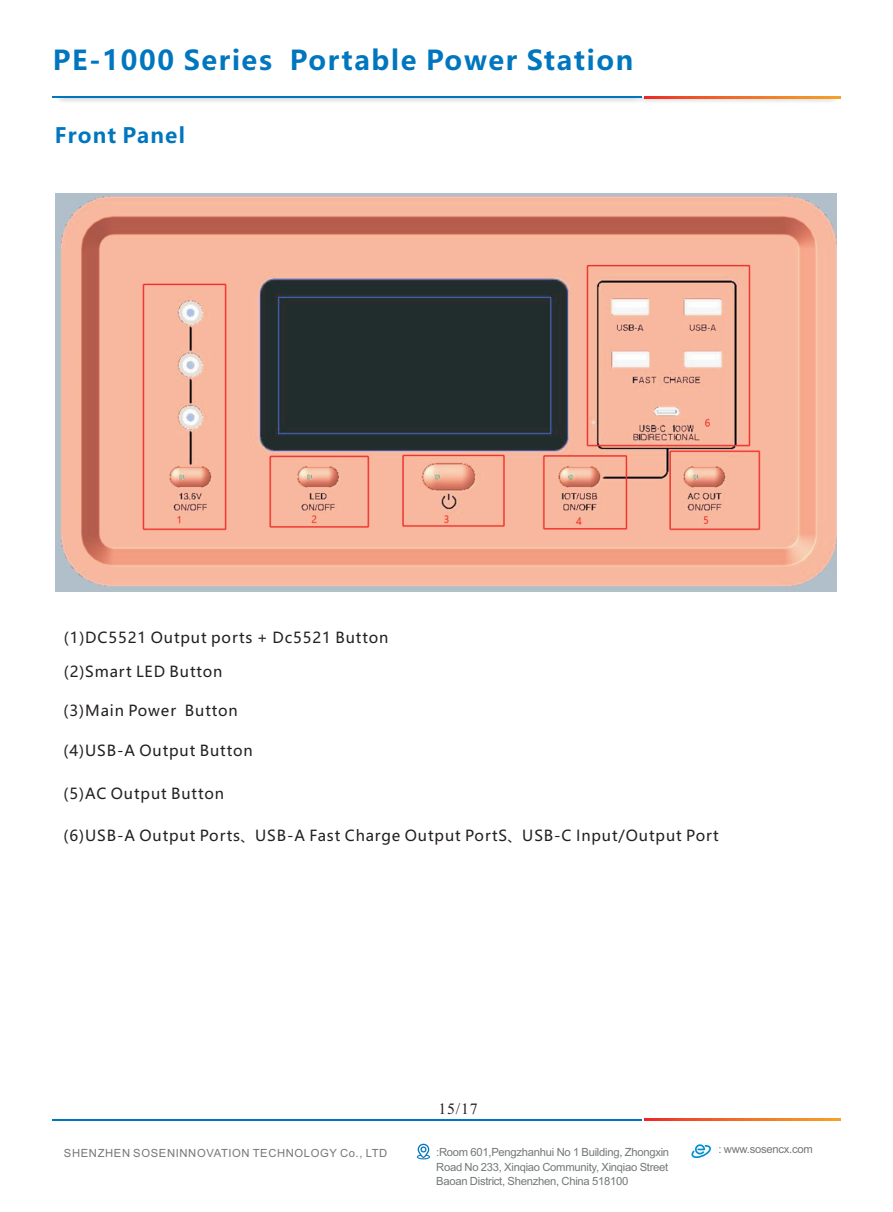
<style>
.page{position:relative;width:893px;height:1212px;background:#fff}
.page>*{position:absolute;margin:0;border:0;box-sizing:border-box;transform-origin:0 0}
.t1{font:700 27px "Microsoft Ya Hei";letter-spacing:.06em;color:#0076bf}
.t2{font:700 21px "Microsoft Ya Hei";letter-spacing:.06em;color:#0076bf}
.t3{font:15.75px "Times New Roman";color:#231f20}
.t4{font:15px "Microsoft Ya Hei";letter-spacing:.06em;color:#231f20}
.t5{font:11.25px/14.4px "Arial";letter-spacing:-.025em;color:#747879;text-align:justify}
.t6{font:11.25px "Arial";letter-spacing:.055em;color:#747879}
</style>
<div class="page">
<img style="left:58px;top:98px;width:782px;height:4px">
<hr style="left:53px;top:97px;width:589px;height:1px;background:#0076bf">
<svg style="left:644px;top:97px;width:196px;height:1px"></svg>
<img style="left:56px;top:193px;width:781px;height:398px">
<hr style="left:53px;top:1119px;width:589px;height:1px;background:#0076bf">
<svg style="left:644px;top:1119px;width:196px;height:1px"></svg>
<svg style="left:417px;top:1144px;width:13px;height:15px"></svg>
<div style="left:691px;top:1143px;width:20px;height:16px;background:#fbfbfd"></div>
<svg style="left:691px;top:1144px;width:20px;height:14px"></svg>
<h1 class="t1" style="left:53px;top:48px;width:582px">PE-1000 Series Portable Power Station</h1>
<h2 class="t2" style="left:55px;top:126px;width:132px">Front Panel</h2>
<p class="t4" style="left:64px;top:631px;width:326px">(1)DC5521 Output ports + Dc5521 Button</p>
<p class="t4" style="left:64px;top:665px;width:160px">(2)Smart LED Button</p>
<p class="t4" style="left:64px;top:704px;width:176px">(3)Main Power Button</p>
<p class="t4" style="left:64px;top:744px;width:191px">(4)USB-A Output Button</p>
<p class="t4" style="left:64px;top:787px;width:162px">(5)AC Output Button</p>
<p class="t4" style="left:64px;top:828px;width:657px">(6)USB-A Output Ports、USB-A Fast Charge Output PortS、USB-C Input/Output Port</p>
<p class="t3" style="left:438px;top:1103px;width:41px">15/17</p>
<p class="t6" style="left:64px;top:1149px;width:325px">SHENZHEN SOSENINNOVATION TECHNOLOGY Co., LTD</p>
<p class="t5" style="left:436px;top:1146px;width:235px">:Room 601,Pengzhanhui No 1 Building, Zhongxin Road No 233, Xinqiao Community, Xinqiao Street Baoan District, Shenzhen, China 518100</p>
<p class="t5" style="left:718px;top:1143px;width:96px">: www.sosencx.com</p>
</div>
